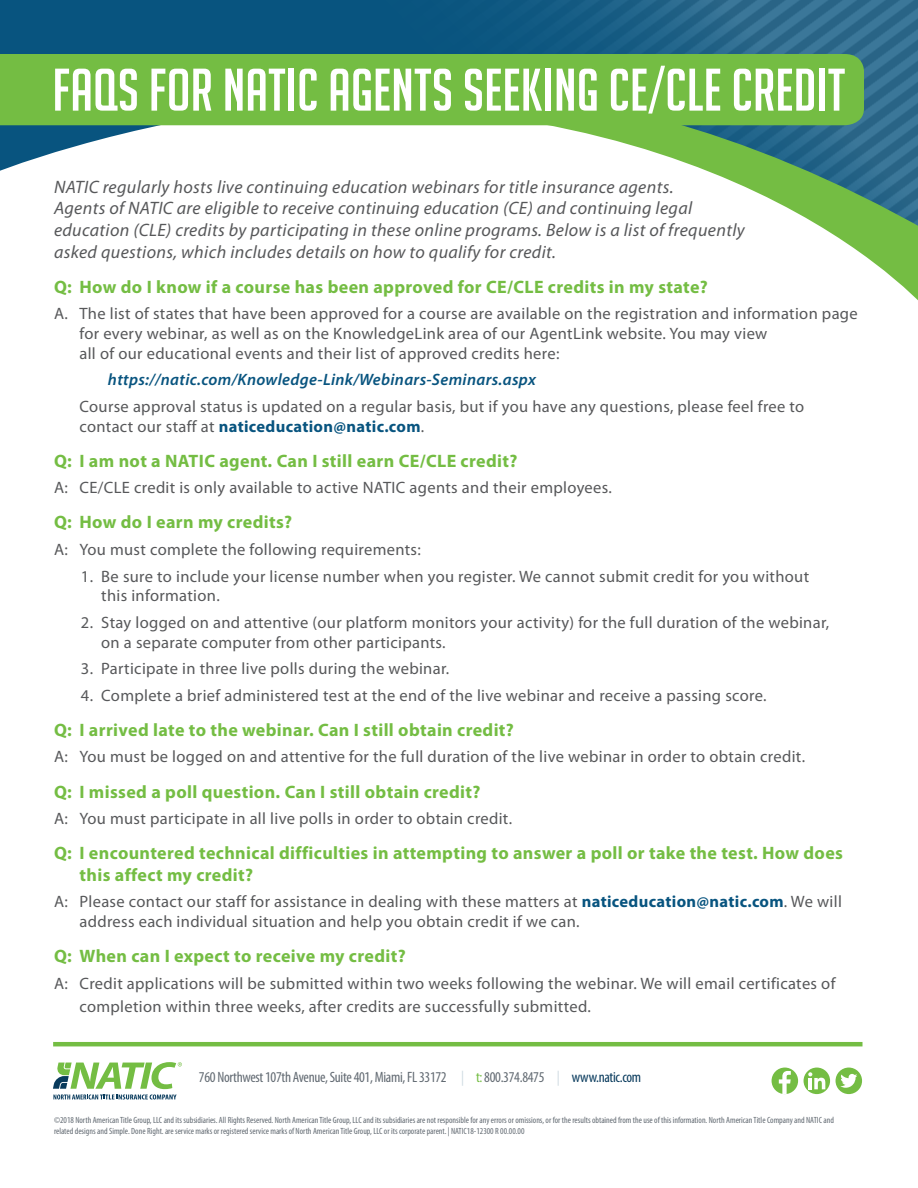
<style>
.page{position:relative;width:918px;height:1188px;background:#fff}
.page>*{position:absolute;margin:0;border:0;box-sizing:border-box;transform-origin:0 0}
.t1{font:58.5px "Big Noodle Titling";letter-spacing:.005em;color:#fff}
.t2{font:700 18px/21.6px "Myriad Pro";letter-spacing:.02em;color:#74bd43}
.t3{font:italic 18px/21.6px "Myriad Pro";letter-spacing:.02em;color:#57585a}
.t4{font:16.5px/19.8px "Myriad Pro";letter-spacing:.02em;color:#57585a}
.t5{font:italic 600 16.5px "Myriad Pro";letter-spacing:.02em;color:#08547f}
.t6{font:condensed 15px "Myriad Pro";letter-spacing:-.02em;color:#626a72}
.t7{font:condensed 9px/10.5px "Myriad Pro";color:#626a72}
.s1{font-weight:700;color:#08547f}
.s2{color:#cfdbe2}
.s3{color:#74bd43}
.s4{color:#083a5c}
</style>
<div class="page">
<img style="left:0;top:0;width:918px;height:171px">
<svg style="left:266px;top:12px;width:652px;height:289px"></svg>
<div style="left:772px;top:1068px;width:26px;height:26px;background:#74bd43;border-radius:50%"></div>
<svg style="left:779px;top:1071px;width:12px;height:23px"></svg>
<svg style="left:804px;top:1068px;width:26px;height:26px"></svg>
<svg style="left:808px;top:1072px;width:17px;height:17px"></svg>
<div style="left:836px;top:1068px;width:26px;height:26px;background:#74bd43;border-radius:50%"></div>
<svg style="left:840px;top:1074px;width:17px;height:14px"></svg>
<hr style="left:53px;top:1042px;width:810px;height:4px;background:#74bd43">
<svg style="left:53px;top:1062px;width:129px;height:38px"></svg>
<div style="left:0;top:54px;width:864px;height:71px;background:#74bd43"></div>
<h1 class="t1" style="left:52px;top:58px;width:794px">FAQS FOR NATIC AGENTS SEEKING CE/CLE CREDIT</h1>
<p class="t3" style="left:54px;top:176px;width:692px">NATIC regularly hosts live continuing education webinars for title insurance agents.<br>Agents of NATIC are eligible to receive continuing education (CE) and continuing legal education (CLE) credits by participating in these online programs. Below is a list of frequently asked questions, which includes details on how to qualify for credit.</p>
<p class="t2" style="left:54px;top:276px;width:655px">Q: How do I know if a course has been approved for CE/CLE credits in my state?</p>
<p class="t4" style="left:79px;top:304px;width:780px;text-indent:-25px">A. The list of states that have been approved for a course are available on the registration and information page for every webinar, as well as on the KnowledgeLink area of our AgentLink website. You may view<br>all of our educational events and their list of approved credits here:</p>
<p class="t5" style="left:108px;top:369px;width:429px">https://natic.com/Knowledge-Link/Webinars-Seminars.aspx</p>
<p class="t4" style="left:79px;top:397px;width:726px">Course approval status is updated on a regular basis, but if you have any questions, please feel free to contact our staff at <span class="s1">naticeducation@natic.com</span>.</p>
<p class="t2" style="left:54px;top:450px;width:465px">Q: I am not a NATIC agent. Can I still earn CE/CLE credit?</p>
<p class="t4" style="left:54px;top:478px;width:559px">A: CE/CLE credit is only available to active NATIC agents and their employees.</p>
<p class="t2" style="left:54px;top:512px;width:240px">Q: How do I earn my credits?</p>
<p class="t4" style="left:54px;top:540px;width:368px">A: You must complete the following requirements:</p>
<p class="t4" style="left:101px;top:566px;width:709px;text-indent:-20px">1. Be sure to include your license number when you register. We cannot submit credit for you without this information.</p>
<p class="t4" style="left:101px;top:613px;width:730px;text-indent:-20px">2. Stay logged on and attentive (our platform monitors your activity) for the full duration of the webinar, on a separate computer from other participants.</p>
<p class="t4" style="left:81px;top:659px;width:370px">3. Participate in three live polls during the webinar.</p>
<p class="t4" style="left:81px;top:686px;width:687px">4. Complete a brief administered test at the end of the live webinar and receive a passing score.</p>
<p class="t2" style="left:54px;top:719px;width:461px">Q: I arrived late to the webinar. Can I still obtain credit?</p>
<p class="t4" style="left:54px;top:747px;width:753px">A: You must be logged on and attentive for the full duration of the live webinar in order to obtain credit.</p>
<p class="t2" style="left:54px;top:781px;width:428px">Q: I missed a poll question. Can I still obtain credit?</p>
<p class="t4" style="left:54px;top:809px;width:460px">A: You must participate in all live polls in order to obtain credit.</p>
<p class="t2" style="left:80px;top:843px;width:765px;text-indent:-26px">Q: I encountered technical difficulties in attempting to answer a poll or take the test. How does this affect my credit?</p>
<p class="t4" style="left:79px;top:892px;width:764px;text-indent:-25px">A: Please contact our staff for assistance in dealing with these matters at <span class="s1">naticeducation@natic.com</span>. We will address each individual situation and help you obtain credit if we can.</p>
<p class="t2" style="left:54px;top:946px;width:353px">Q: When can I expect to receive my credit?</p>
<p class="t4" style="left:79px;top:972px;width:758px;line-height:23.4px;text-indent:-25px">A: Credit applications will be submitted within two weeks following the webinar. We will email certificates of completion within three weeks, after credits are successfully submitted.</p>
<p class="t6" style="left:199px;top:1068px;width:444px">760 Northwest 107th Avenue, Suite 401, Miami, FL 33172 <span class="s2">|</span> <span class="s3">t:</span>800.374.8475 <span class="s2">|</span> <span class="s4">www.natic.com</span></p>
<p class="t7" style="left:54px;top:1115px;width:781px">©2018 North American Title Group, LLC and its subsidiaries. All Rights Reserved. North American Title Group, LLC and its subsidiaries are not responsible for any errors or omissions, or for the results obtained from the use of this information. North American Title Company and NATIC and related designs and Simple. Done Right. are service marks or registered service marks of North American Title Group, LLC or its corporate parent. | NATIC18-12300 R 00.00.00</p>
</div>
